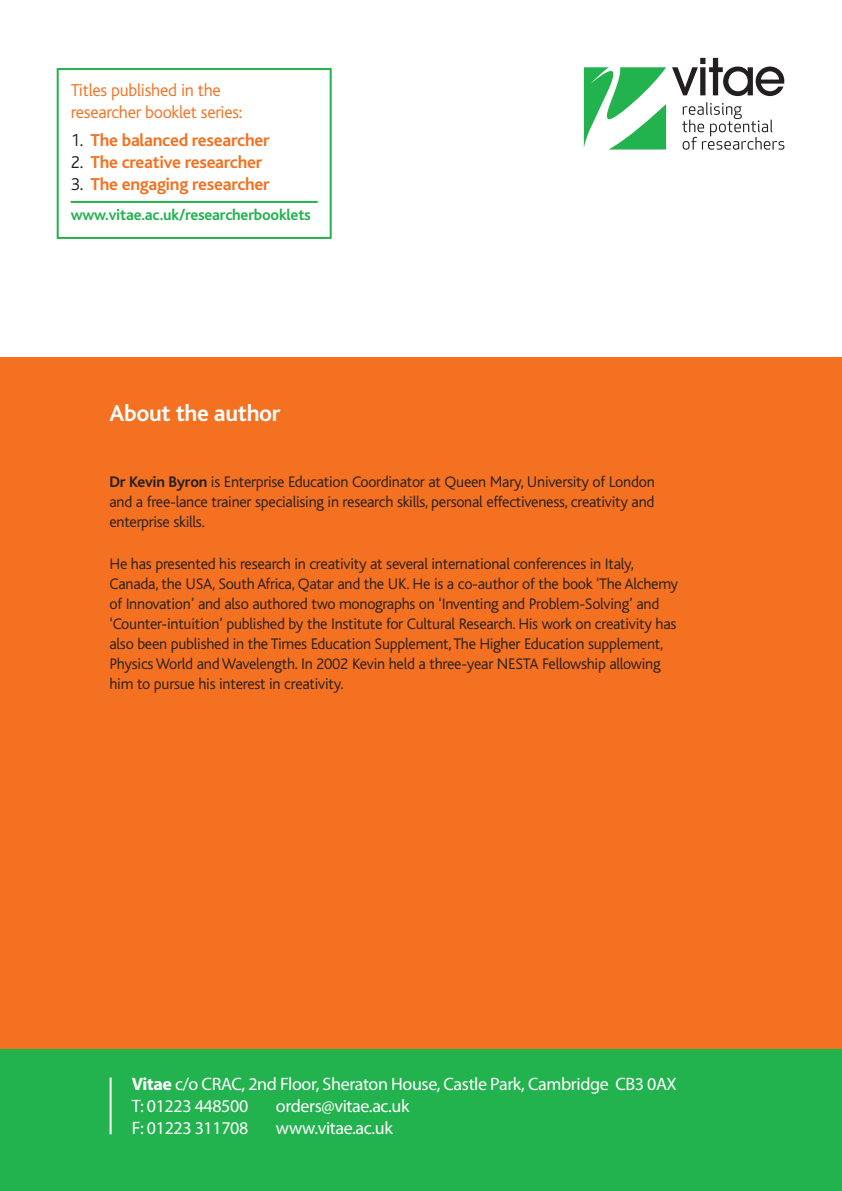
<style>
.page{position:relative;width:842px;height:1191px;background:#fff}
.page>*{position:absolute;margin:0;border:0;box-sizing:border-box;transform-origin:0 0}
.t1{font:700 24px "Bliss";letter-spacing:-.015em;color:#fff}
.t2{font:18px/22px "Myriad Pro";letter-spacing:-.02em;color:#fff}
.t3{font:700 18px "Bliss";letter-spacing:-.015em;color:#f37121}
.t4{font:300 18px/22px "Bliss";letter-spacing:-.015em;color:#f37121}
.t5{font:300 16px/20px "Bliss";letter-spacing:-.015em;color:#231f20;text-align:justify}
.t6{font:700 16px "Bliss";letter-spacing:-.015em;color:#22b24e}
.s1{font-weight:300;color:#231f20}
.s2{font-weight:700}
</style>
<div class="page">
<div style="left:0;top:493px;width:842px;height:698px;background:#22b24e"></div>
<div style="left:0;top:357px;width:842px;height:692px;background:#f37121"></div>
<svg style="left:682px;top:102px;width:102px;height:48px"></svg>
<svg style="left:672px;top:58px;width:112px;height:38px"></svg>
<svg style="left:584px;top:67px;width:82px;height:82px"></svg>
<hr style="left:110px;top:1077px;width:2px;height:57px;background:#fff">
<div style="left:57px;top:68px;width:275px;height:171px;border:2px solid #22b24e"></div>
<hr style="left:71px;top:201px;width:247px;height:2px;background:#22b24e">
<p class="t4" style="left:71px;top:81px;width:173px">Titles published in the researcher booklet series:</p>
<p class="t3" style="left:71px;top:134px;width:200px"><span class="s1">1.</span> The balanced researcher</p>
<p class="t3" style="left:71px;top:156px;width:193px"><span class="s1">2.</span> The creative researcher</p>
<p class="t3" style="left:71px;top:178px;width:201px"><span class="s1">3.</span> The engaging researcher</p>
<p class="t6" style="left:71px;top:209px;width:242px">www.vitae.ac.uk/researcherbooklets</p>
<h1 class="t1" style="left:109px;top:405px;width:173px">About the author</h1>
<p class="t5" style="left:109px;top:473px;width:547px"><span class="s2">Dr Kevin Byron</span> is Enterprise Education Coordinator at Queen Mary, University of London and a free-lance trainer specialising in research skills, personal effectiveness, creativity and enterprise skills.</p>
<p class="t5" style="left:109px;top:555px;width:570px;text-align:left">He has presented his research in creativity at several international conferences in Italy, Canada, the USA, South Africa, Qatar and the UK. He is a co-author of the book ‘The Alchemy of Innovation’ and also authored two monographs on ‘Inventing and Problem-Solving’ and ‘Counter-intuition’ published by the Institute for Cultural Research. His work on creativity has also been published in the Times Education Supplement,The Higher Education supplement, PhysicsWorld andWavelength. In 2002 Kevin held a three-year NESTA Fellowship allowing him to pursue his interest in creativity.</p>
<p class="t2" style="left:132px;top:1074px;width:546px"><span class="s2">Vitae</span> c/o CRAC, 2nd Floor, Sheraton House, Castle Park, Cambridge CB3 0AX<br>T: 01223 448500</p>
<p class="t2" style="left:276px;top:1096px;width:135px">orders@vitae.ac.uk</p>
<p class="t2" style="left:132px;top:1118px;width:118px">F: 01223 311708</p>
<p class="t2" style="left:276px;top:1118px;width:118px">www.vitae.ac.uk</p>
</div>
